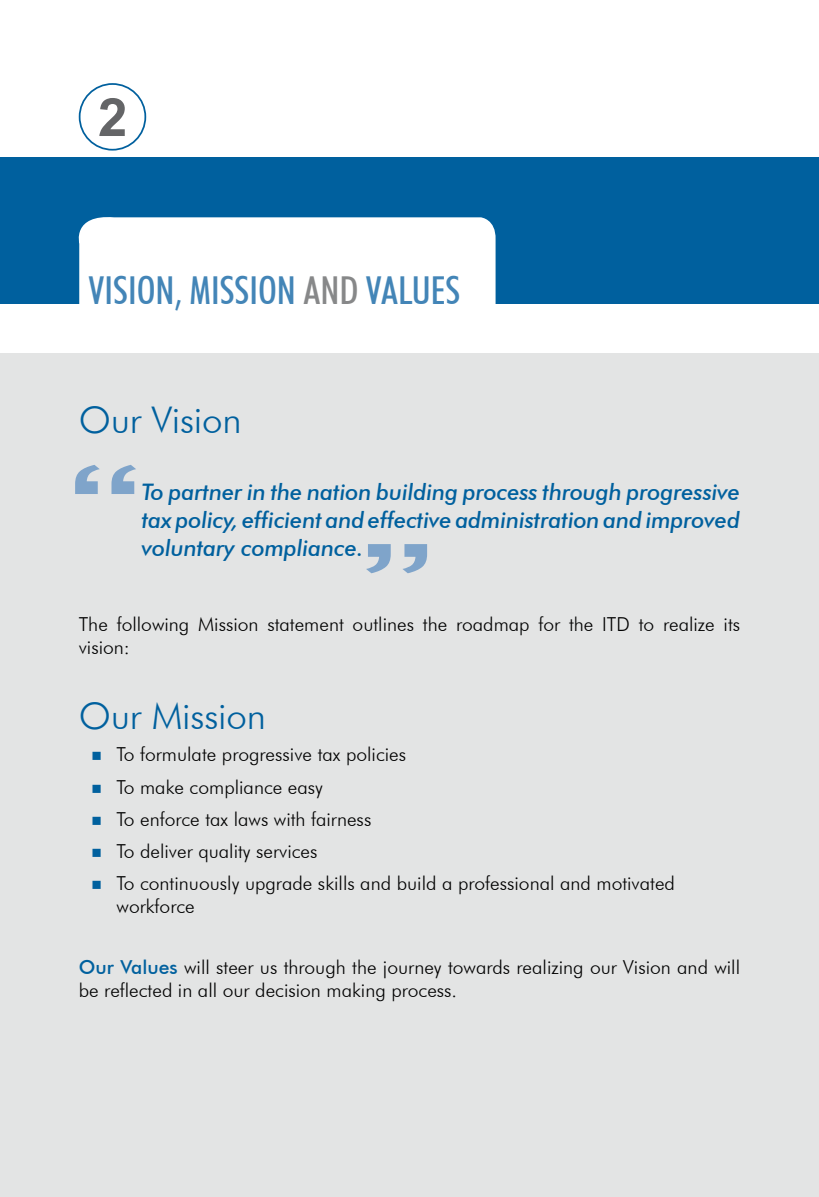
<style>
.page{position:relative;width:819px;height:1197px;background:#fff}
.page>*{position:absolute;margin:0;border:0;box-sizing:border-box;transform-origin:0 0}
.t1{font:124.6px "Arial Narrow";color:#7fa4ca;scale:2.36 1}
.t2{font:700 52.85px "Arial";color:#646567}
.t3{font:500 condensed 38.5px "Futura BT";color:#4385b7}
.t4{font:300 36.75px "Futura BT";letter-spacing:-.005em;color:#00609e}
.t5{font:italic 500 22.75px/28px "Futura BT";letter-spacing:-.005em;color:#00609e;text-align:justify}
.t6{font:300 19.25px/32.2px "Futura BT";color:#000}
.t7{font:14px "Wingdings";color:#00609e}
.s1{color:#878889}
.s2{font-weight:500;color:#00609e}
</style>
<div class="page">
<div style="left:0;top:158px;width:819px;height:146px;background:#00609e"></div>
<div style="left:79px;top:83px;width:67px;height:68px;border:2px solid #00609e;border-radius:50%"></div>
<div style="left:78px;top:217px;width:418px;height:87px;background:#fff"></div>
<div style="left:0;top:353px;width:819px;height:844px;background:#e3e4e4"></div>
<h2 class="t2" style="left:98px;top:83px;width:31px">2</h2>
<h3 class="t3" style="left:89px;top:267px;width:340px">VISION, MISSION <span class="s1">AND</span> VALUES</h3>
<h3 class="t4" style="left:79px;top:397px;width:164px">Our Vision</h3>
<h1 class="t1" style="left:65px;top:419px;width:35px">“</h1>
<p class="t5" style="left:142px;top:478px;width:600px">To partner in the nation building process through progressive tax policy, efficient and effective administration and improved voluntary compliance.</p>
<h1 class="t1" style="left:437px;top:619px;width:35px;rotate:-180deg">“</h1>
<p class="t6" style="left:79px;top:613px;width:663px;line-height:22.9px">The following Mission statement outlines the roadmap for the ITD to realize its vision:</p>
<h3 class="t4" style="left:79px;top:694px;width:189px">Our Mission</h3>
<p class="t6" style="left:117px;top:738px;width:560px">To formulate progressive tax policies<br>To make compliance easy<br>To enforce tax laws with fairness<br>To deliver quality services<br>To continuously upgrade skills and build a professional and motivated</p>
<p class="t6" style="left:117px;top:890px;width:80px">workforce</p>
<p class="t7" style="left:91px;top:749px;width:12px">■</p>
<p class="t7" style="left:91px;top:781px;width:12px">■</p>
<p class="t7" style="left:91px;top:813px;width:12px">■</p>
<p class="t7" style="left:91px;top:845px;width:12px">■</p>
<p class="t7" style="left:91px;top:878px;width:12px">■</p>
<p class="t6" style="left:79px;top:956px;width:663px;line-height:22.9px"><span class="s2">Our Values</span> will steer us through the journey towards realizing our Vision and will be reflected in all our decision making process.</p>
</div>
